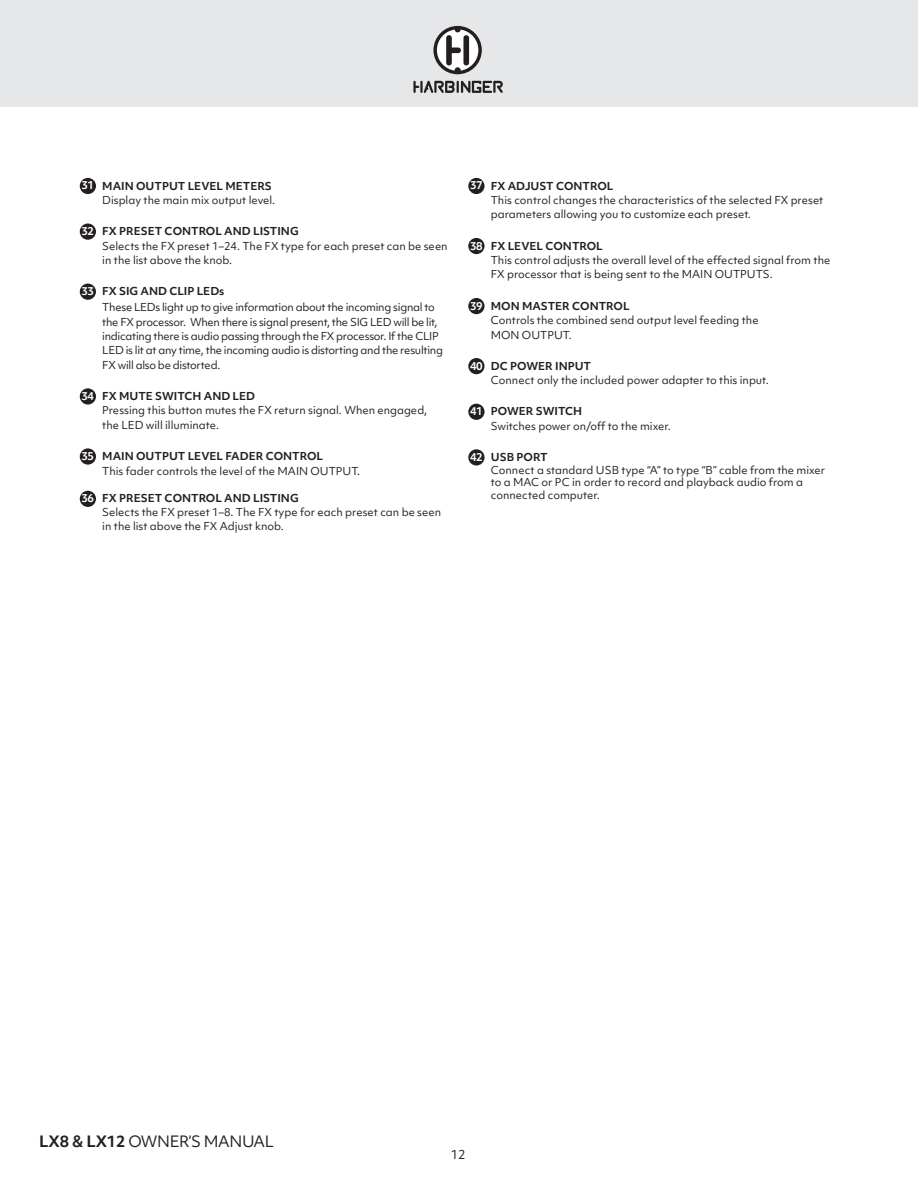
<style>
.page{position:relative;width:918px;height:1189px;background:#fff}
.page>*{position:absolute;margin:0;border:0;box-sizing:border-box;transform-origin:0 0}
.t1{font:15px "Objektiv Mk 1";letter-spacing:-.025em;color:#231f20}
.t2{font:12px "Objektiv Mk 1";color:#231f20}
.body_text{font:10.5px/14.4px "Objektiv Mk 1";color:#231f20}
.body_text-2{font:10.5px/14.4px "Objektiv Mk 1";letter-spacing:-.025em;color:#231f20}
.body_text-3{font:700 10.5px "Objektiv Mk 1";color:#231f20}
.t3{font:700 10.5px "Objektiv Mk 1";letter-spacing:-.05em;color:#fff}
.s1{font-weight:700}
</style>
<div class="page">
<div style="left:0;top:0;width:917px;height:107px;background:#e6e7e9"></div>
<svg style="left:433px;top:26px;width:48px;height:48px"></svg>
<svg style="left:436px;top:30px;width:42px;height:41px;background:#a8a7a7"></svg>
<svg style="left:413px;top:81px;width:89px;height:12px"></svg>
<div style="left:80px;top:178px;width:16px;height:16px;background:#231f20;border-radius:50%"></div>
<div style="left:80px;top:223px;width:16px;height:17px;background:#231f20;border-radius:50%"></div>
<div style="left:80px;top:283px;width:16px;height:17px;background:#231f20;border-radius:50%"></div>
<div style="left:80px;top:388px;width:16px;height:16px;background:#231f20;border-radius:50%"></div>
<div style="left:80px;top:448px;width:16px;height:16px;background:#231f20;border-radius:50%"></div>
<div style="left:80px;top:490px;width:16px;height:17px;background:#231f20;border-radius:50%"></div>
<div style="left:468px;top:178px;width:16px;height:16px;background:#231f20;border-radius:50%"></div>
<div style="left:468px;top:238px;width:16px;height:16px;background:#231f20;border-radius:50%"></div>
<div style="left:468px;top:298px;width:16px;height:16px;background:#231f20;border-radius:50%"></div>
<div style="left:468px;top:358px;width:16px;height:16px;background:#231f20;border-radius:50%"></div>
<div style="left:468px;top:403px;width:16px;height:17px;background:#231f20;border-radius:50%"></div>
<div style="left:468px;top:449px;width:16px;height:16px;background:#231f20;border-radius:50%"></div>
<p class="t3" style="left:82px;top:178px;width:14px">31</p>
<p class="body_text-3" style="left:102px;top:178px;width:171px">MAIN OUTPUT LEVEL METERS</p>
<p class="body_text" style="left:102px;top:193px;width:174px">Display the main mix output level.</p>
<p class="t3" style="left:82px;top:224px;width:14px">32</p>
<p class="body_text-3" style="left:102px;top:224px;width:198px">FX PRESET CONTROL AND LISTING</p>
<p class="body_text" style="left:102px;top:238px;width:347px">Selects the FX preset 1–24. The FX type for each preset can be seen in the list above the knob.</p>
<p class="t3" style="left:82px;top:284px;width:14px">33</p>
<p class="body_text-3" style="left:102px;top:284px;width:123px">FX SIG AND CLIP LEDs</p>
<p class="body_text-2" style="left:102px;top:300px;width:342px">These LEDs light up to give information about the incoming signal to the FX processor. When there is signal present, the SIG LED will be lit, indicating there is audio passing through the FX processor. If the CLIP LED is lit at any time, the incoming audio is distorting and the resulting FX will also be distorted.</p>
<p class="t3" style="left:82px;top:388px;width:14px">34</p>
<p class="body_text-3" style="left:102px;top:388px;width:154px">FX MUTE SWITCH AND LED</p>
<p class="body_text" style="left:102px;top:403px;width:326px">Pressing this button mutes the FX return signal. When engaged, the LED will illuminate.</p>
<p class="t3" style="left:82px;top:448px;width:14px">35</p>
<p class="body_text-3" style="left:102px;top:448px;width:222px">MAIN OUTPUT LEVEL FADER CONTROL</p>
<p class="body_text" style="left:102px;top:463px;width:259px">This fader controls the level of the MAIN OUTPUT.</p>
<p class="t3" style="left:82px;top:491px;width:14px">36</p>
<p class="body_text-3" style="left:102px;top:491px;width:198px">FX PRESET CONTROL AND LISTING</p>
<p class="body_text" style="left:102px;top:504px;width:340px">Selects the FX preset 1–8. The FX type for each preset can be seen in the list above the FX Adjust knob.</p>
<p class="t3" style="left:470px;top:178px;width:14px">37</p>
<p class="body_text-3" style="left:490px;top:178px;width:124px">FX ADJUST CONTROL</p>
<p class="body_text" style="left:490px;top:193px;width:334px">This control changes the characteristics of the selected FX preset parameters allowing you to customize each preset.</p>
<p class="t3" style="left:470px;top:238px;width:14px">38</p>
<p class="body_text-3" style="left:490px;top:238px;width:113px">FX LEVEL CONTROL</p>
<p class="body_text" style="left:490px;top:253px;width:341px">This control adjusts the overall level of the effected signal from the<br>FX processor that is being sent to the MAIN OUTPUTS.</p>
<p class="t3" style="left:470px;top:298px;width:14px">39</p>
<p class="body_text-3" style="left:490px;top:298px;width:140px">MON MASTER CONTROL</p>
<p class="body_text" style="left:490px;top:313px;width:269px">Controls the combined send output level feeding the<br>MON OUTPUT.</p>
<p class="t3" style="left:470px;top:358px;width:14px">40</p>
<p class="body_text-3" style="left:490px;top:358px;width:102px">DC POWER INPUT</p>
<p class="body_text" style="left:490px;top:373px;width:279px">Connect only the included power adapter to this input.</p>
<p class="t3" style="left:470px;top:404px;width:14px">41</p>
<p class="body_text-3" style="left:490px;top:404px;width:93px">POWER SWITCH</p>
<p class="body_text" style="left:490px;top:418px;width:181px">Switches power on/off to the mixer.</p>
<p class="t3" style="left:470px;top:449px;width:14px">42</p>
<p class="body_text-3" style="left:490px;top:449px;width:58px">USB PORT</p>
<p class="body_text" style="left:490px;top:463px;width:336px;line-height:12.6px">Connect a standard USB type “A” to type “B” cable from the mixer to a MAC or PC in order to record and playback audio from a connected computer.</p>
<h1 class="t1" style="left:39px;top:1130px;width:236px"><span class="s1">LX8 &amp; LX12</span> OWNER’S MANUAL</h1>
<p class="t2" style="left:450px;top:1145px;width:16px">12</p>
</div>
